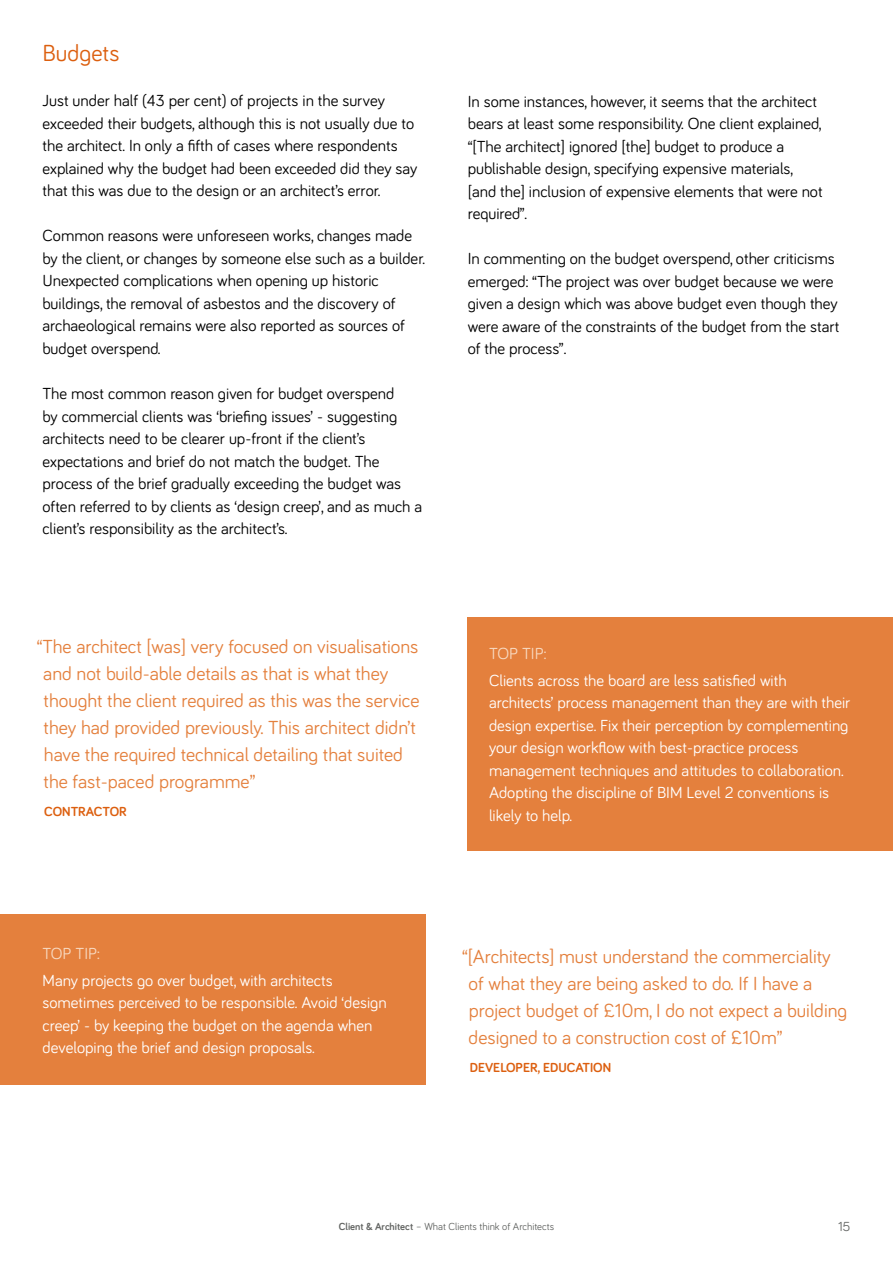
<style>
.page{position:relative;width:893px;height:1263px;background:#fff}
.page>*{position:absolute;margin:0;border:0;box-sizing:border-box;transform-origin:0 0}
.t1{font:24px "Bariol";color:#dc5f0f}
.t2{font:19.5px/27px "Bariol";color:#e4803d}
.t3{font:16.5px/22.5px "Bariol";color:#000}
.t4{font:16.5px/22.5px "Bariol";color:#fff}
.t5{font:16.5px "Bariol";color:#f8d9c0}
.t6{font:700 13.5px "Bariol";color:#dc5f0f}
.t7{font:13.5px "Bariol";color:#636563}
.t8{font:10.5px "Bariol";color:#636563}
.s1{font-weight:700}
</style>
<div class="page">
<div style="left:0;top:914px;width:425px;height:170px;background:#e4803d"></div>
<div style="left:468px;top:617px;width:425px;height:233px;background:#e4803d"></div>
<h1 class="t1" style="left:43px;top:37px;width:78px">Budgets</h1>
<p class="t3" style="left:43px;top:89px;width:376px">Just under half (43 per cent) of projects in the survey exceeded their budgets, although this is not usually due to the architect. In only a fifth of cases where respondents explained why the budget had been exceeded did they say that this was due to the design or an architect’s error.</p>
<p class="t3" style="left:43px;top:224px;width:384px">Common reasons were unforeseen works, changes made by the client, or changes by someone else such as a builder.<br>Unexpected complications when opening up historic buildings, the removal of asbestos and the discovery of archaeological remains were also reported as sources of budget overspend.</p>
<p class="t3" style="left:43px;top:381px;width:381px">The most common reason given for budget overspend<br>by commercial clients was ‘briefing issues’ - suggesting architects need to be clearer up-front if the client’s expectations and brief do not match the budget. The process of the brief gradually exceeding the budget was often referred to by clients as ‘design creep’, and as much a client’s responsibility as the architect’s.</p>
<p class="t2" style="left:43px;top:632px;width:378px;text-indent:-6px">“The architect [was] very focused on visualisations and not build-able details as that is what they thought the client required as this was the service they had provided previously. This architect didn’t have the required technical detailing that suited the fast-paced programme”</p>
<p class="t6" style="left:44px;top:802px;width:84px">CONTRACTOR</p>
<p class="t3" style="left:468px;top:89px;width:356px">In some instances, however, it seems that the architect bears at least some responsibility. One client explained, “[The architect] ignored [the] budget to produce a publishable design, specifying expensive materials, [and the] inclusion of expensive elements that were not required”.</p>
<p class="t3" style="left:468px;top:246px;width:373px">In commenting on the budget overspend, other criticisms emerged: “The project was over budget because we were given a design which was above budget even though they were aware of the constraints of the budget from the start of the process”.</p>
<p class="t5" style="left:489px;top:642px;width:59px">TOP TIP:</p>
<p class="t4" style="left:489px;top:668px;width:363px">Clients across the board are less satisfied with architects’ process management than they are with their design expertise. Fix their perception by complementing your design workflow with best-practice process management techniques and attitudes to collaboration.<br>Adopting the discipline of BIM Level 2 conventions is likely to help.</p>
<p class="t5" style="left:43px;top:942px;width:59px">TOP TIP:</p>
<p class="t4" style="left:43px;top:968px;width:346px">Many projects go over budget, with architects sometimes perceived to be responsible. Avoid ‘design creep’ - by keeping the budget on the agenda when developing the brief and design proposals.</p>
<p class="t2" style="left:469px;top:942px;width:380px;text-indent:-6px">“[Architects] must understand the commerciality of what they are being asked to do. If I have a project budget of £10m, I do not expect a building designed to a construction cost of £10m”</p>
<p class="t6" style="left:470px;top:1058px;width:143px">DEVELOPER, EDUCATION</p>
<p class="t8" style="left:339px;top:1219px;width:217px"><span class="s1">Client &amp; Architect</span> – What Clients think of Architects</p>
<p class="t7" style="left:838px;top:1217px;width:14px">15</p>
</div>
